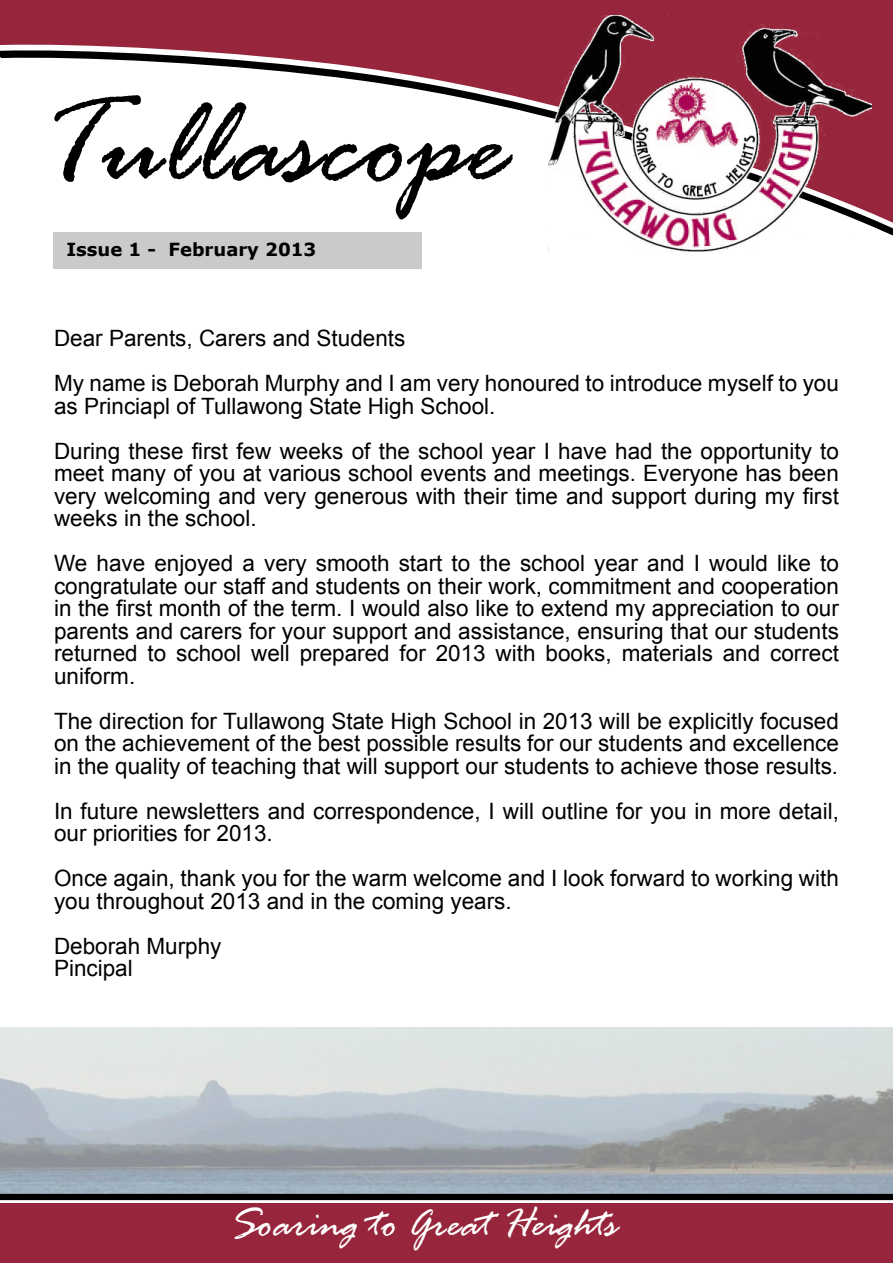
<style>
.page{position:relative;width:893px;height:1263px;background:#fff}
.page>*{position:absolute;margin:0;border:0;box-sizing:border-box;transform-origin:0 0}
.t1{font:italic 127.5px "Rage";color:#000}
.t2{font:italic 43.5px "Rage";color:#fff}
.t3{font:22.5px/22.5px "Arial";color:#000}
.t4{font:700 18px "Verdana";color:#000}
</style>
<div class="page">
<svg style="left:0;top:0;width:893px;height:269px"></svg>
<div style="left:54px;top:233px;width:368px;height:36px;background:#c8cacc"></div>
<img style="left:548px;top:16px;width:323px;height:236px">
<hr style="left:0;top:1194px;width:893px;height:4px;background:#000">
<svg style="left:0;top:1198px;width:893px;height:6px"></svg>
<div style="left:0;top:1204px;width:893px;height:59px;background:#97263c"></div>
<h1 class="t1" style="left:38px;top:77px;width:471px">Tullascope</h1>
<p class="t4" style="left:66px;top:237px;width:252px">Issue 1 - February 2013</p>
<p class="t3" style="left:54px;top:316px;width:786px;line-height:45px">Dear Parents, Carers and Students<br>My name is Deborah Murphy and I am very honoured to introduce myself to you</p>
<p class="t3" style="left:54px;top:384px;width:786px;line-height:45px">as Princiapl of Tullawong State High School.<br>During these first few weeks of the school year I have had the opportunity to</p>
<p class="t3" style="left:54px;top:462px;width:786px;text-align:justify">meet many of you at various school events and meetings. Everyone has been very welcoming and very generous with their time and support during my first weeks in the school.</p>
<p class="t3" style="left:54px;top:552px;width:786px;text-align:justify">We have enjoyed a very smooth start to the school year and I would like to congratulate our staff and students on their work, commitment and cooperation in the first month of the term. I would also like to extend my appreciation to our parents and carers for your support and assistance, ensuring that our students returned to school well prepared for 2013 with books, materials and correct uniform.</p>
<p class="t3" style="left:54px;top:710px;width:786px;text-align:justify">The direction for Tullawong State High School in 2013 will be explicitly focused on the achievement of the best possible results for our students and excellence in the quality of teaching that will support our students to achieve those results.</p>
<p class="t3" style="left:54px;top:800px;width:786px">In future newsletters and correspondence, I will outline for you in more detail, our priorities for 2013.</p>
<p class="t3" style="left:54px;top:867px;width:786px">Once again, thank you for the warm welcome and I look forward to working with you throughout 2013 and in the coming years.</p>
<p class="t3" style="left:54px;top:935px;width:169px">Deborah Murphy<br>Pincipal</p>
<h2 class="t2" style="left:230px;top:1200px;width:389px">Soaring to Great Heights</h2>
</div>
